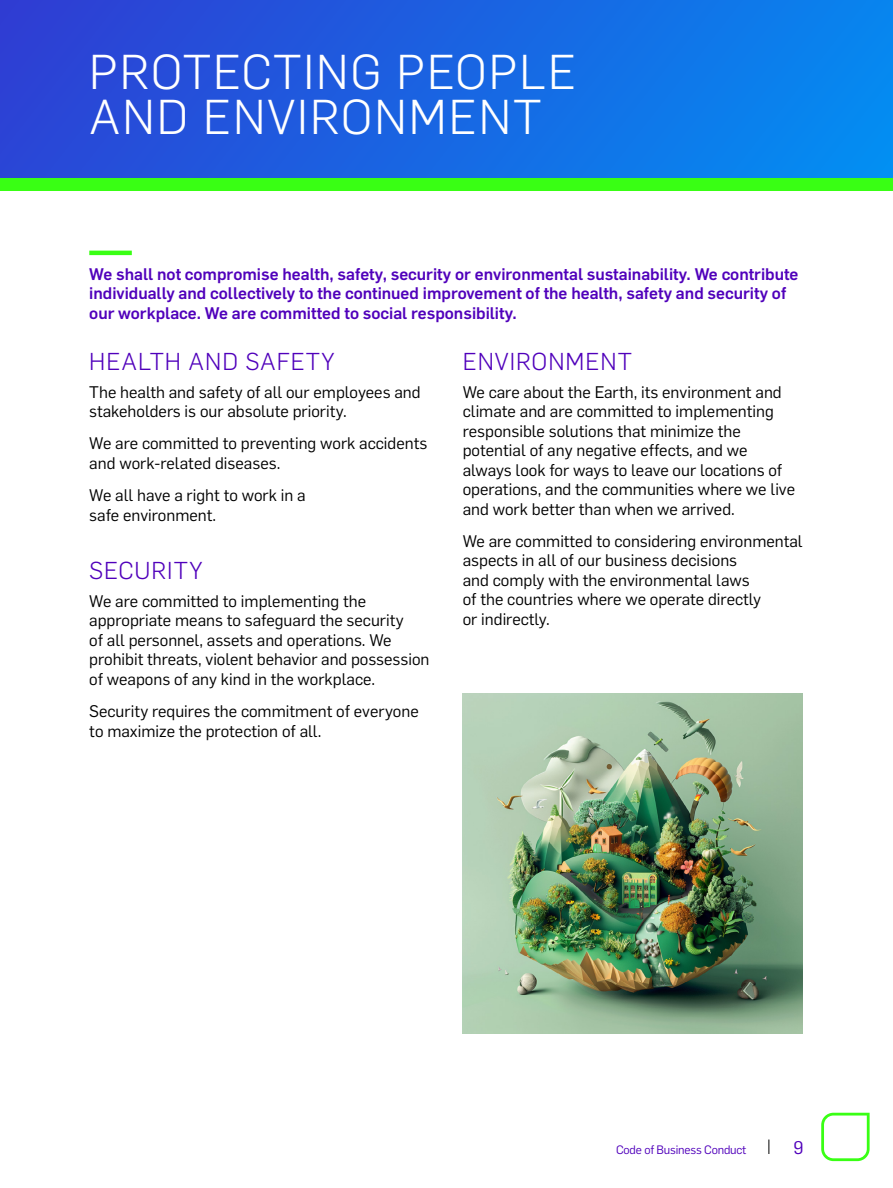
<style>
.page{position:relative;width:893px;height:1188px;background:#fff}
.page>*{position:absolute;margin:0;border:0;box-sizing:border-box;transform-origin:0 0}
.t1{font:300 48px/45px "Flama";letter-spacing:.04em;color:#fff}
.t2{font:300 24px "Flama";letter-spacing:.04em;color:#5000bb}
.t3{font:18px "Flama";color:#5000bb}
.t4{font:16.5px/19.5px "Flama";color:#000}
.t5{font:500 16.5px/19.5px "Flama";color:#5000bb}
.t6{font:12px "Flama";letter-spacing:-.015em;color:#5000bb}
</style>
<div class="page">
<div style="left:0;top:0;width:893px;height:179px;background:linear-gradient(to right,#2d40d4,#058af0)"></div>
<div style="left:0;top:178px;width:893px;height:13px;background:#39ff14"></div>
<svg style="left:768px;top:1140px;width:1px;height:14px"></svg>
<svg style="left:821px;top:1113px;width:49px;height:48px"></svg>
<hr style="left:89px;top:251px;width:43px;height:4px;background:#39ff14">
<img style="left:463px;top:693px;width:340px;height:340px">
<h1 class="t1" style="left:89px;top:47px;width:488px">PROTECTING PEOPLE<br>AND ENVIRONMENT</h1>
<p class="t5" style="left:89px;top:263px;width:711px">We shall not compromise health, safety, security or environmental sustainability. We contribute individually and collectively to the continued improvement of the health, safety and security of our workplace. We are committed to social responsibility.</p>
<h2 class="t2" style="left:89px;top:343px;width:247px">HEALTH AND SAFETY</h2>
<p class="t4" style="left:89px;top:381px;width:333px">The health and safety of all our employees and stakeholders is our absolute priority.</p>
<p class="t4" style="left:89px;top:433px;width:339px">We are committed to preventing work accidents and work-related diseases.</p>
<p class="t4" style="left:89px;top:485px;width:218px">We all have a right to work in a safe environment.</p>
<h2 class="t2" style="left:89px;top:552px;width:115px">SECURITY</h2>
<p class="t4" style="left:89px;top:590px;width:342px">We are committed to implementing the appropriate means to safeguard the security<br>of all personnel, assets and operations. We prohibit threats, violent behavior and possession of weapons of any kind in the workplace.</p>
<p class="t4" style="left:89px;top:701px;width:331px">Security requires the commitment of everyone to maximize the protection of all.</p>
<h2 class="t2" style="left:463px;top:343px;width:171px">ENVIRONMENT</h2>
<p class="t4" style="left:463px;top:381px;width:334px">We care about the Earth, its environment and climate and are committed to implementing responsible solutions that minimize the potential of any negative effects, and we always look for ways to leave our locations of operations, and the communities where we live and work better than when we arrived.</p>
<p class="t4" style="left:463px;top:531px;width:342px">We are committed to considering environmental aspects in all of our business decisions<br>and comply with the environmental laws<br>of the countries where we operate directly<br>or indirectly.</p>
<p class="t6" style="left:616px;top:1141px;width:132px">Code of Business Conduct</p>
<p class="t3" style="left:793px;top:1134px;width:12px">9</p>
</div>
